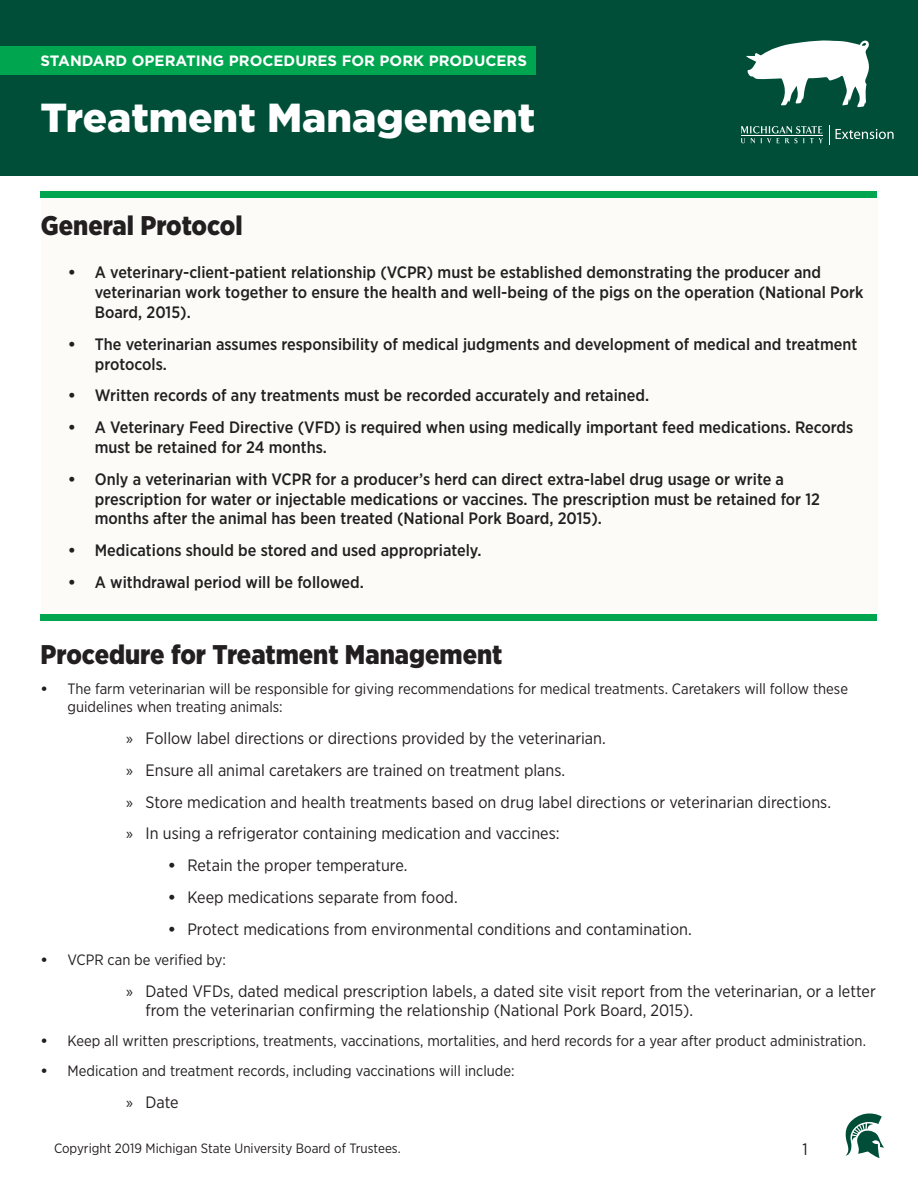
<style>
.page{position:relative;width:918px;height:1188px;background:#fff}
.page>*{position:absolute;margin:0;border:0;box-sizing:border-box;transform-origin:0 0}
.t1{font:900 40.5px "Gotham";color:#fff}
.t2{font:900 27px "Gotham Narrow";color:#231f20}
.t3{font:500 16.5px/19.8px "Gotham Narrow";color:#231f20}
.t4{font:16.5px/31.8px "Gotham Narrow";color:#231f20}
.t5{font:15px/18px "Gotham Narrow";color:#231f20}
.t6{font:700 15px "Gotham";color:#fff}
.t7{font:13.5px "Gotham Narrow";color:#231f20}
.s1{font-family:"Gotham";font-weight:700}
.s2{font-family:"Myriad Pro"}
</style>
<div class="page">
<svg style="left:845px;top:1113px;width:39px;height:45px"></svg>
<div style="left:0;top:0;width:918px;height:176px;background:#004e38"></div>
<div style="left:0;top:46px;width:536px;height:29px;background:#00a54f"></div>
<svg style="left:741px;top:126px;width:82px;height:17px"></svg>
<hr style="left:741px;top:135px;width:82px;height:1px;background:#fff">
<svg style="left:836px;top:129px;width:58px;height:10px"></svg>
<svg style="left:829px;top:125px;width:1px;height:20px"></svg>
<svg style="left:746px;top:40px;width:123px;height:67px"></svg>
<div style="left:41px;top:190px;width:837px;height:429px;background:#fcfbf7"></div>
<div style="left:40px;top:191px;width:838px;height:7px;background:#00a54f"></div>
<div style="left:40px;top:615px;width:838px;height:6px;background:#00a54f"></div>
<p class="t6" style="left:40px;top:51px;width:488px">STANDARD OPERATING PROCEDURES FOR PORK PRODUCERS</p>
<h1 class="t1" style="left:40px;top:90px;width:496px">Treatment Management</h1>
<h2 class="t2" style="left:41px;top:208px;width:203px">General Protocol</h2>
<p class="t3" style="left:95px;top:262px;width:770px;text-indent:-27px"><span class="s1">•</span> A veterinary-client-patient relationship (VCPR) must be established demonstrating the producer and veterinarian work together to ensure the health and well-being of the pigs on the operation (National Pork<br>Board, 2015).</p>
<p class="t3" style="left:95px;top:334px;width:764px;text-indent:-27px"><span class="s1">•</span> The veterinarian assumes responsibility of medical judgments and development of medical and treatment protocols.</p>
<p class="t3" style="left:68px;top:385px;width:583px"><span class="s1">•</span> Written records of any treatments must be recorded accurately and retained.</p>
<p class="t3" style="left:95px;top:417px;width:760px;text-indent:-27px"><span class="s1">•</span> A Veterinary Feed Directive (VFD) is required when using medically important feed medications. Records must be retained for 24 months.</p>
<p class="t3" style="left:95px;top:469px;width:727px;text-indent:-27px"><span class="s1">•</span> Only a veterinarian with VCPR for a producer’s herd can direct extra-label drug usage or write a prescription for water or injectable medications or vaccines. The prescription must be retained for 12 months after the animal has been treated (National Pork Board, 2015).</p>
<p class="t3" style="left:68px;top:540px;width:415px"><span class="s1">•</span> Medications should be stored and used appropriately.</p>
<p class="t3" style="left:68px;top:572px;width:297px"><span class="s1">•</span> A withdrawal period will be followed.</p>
<h2 class="t2" style="left:40px;top:637px;width:463px">Procedure for Treatment Management</h2>
<p class="t5" style="left:68px;top:680px;width:782px;text-indent:-27px"><span class="s1">•</span> The farm veterinarian will be responsible for giving recommendations for medical treatments. Caretakers will follow these guidelines when treating animals:</p>
<p class="t4" style="left:126px;top:722px;width:707px"><span class="s2">»</span> Follow label directions or directions provided by the veterinarian.<br><span class="s2">»</span> Ensure all animal caretakers are trained on treatment plans.<br><span class="s2">»</span> Store medication and health treatments based on drug label directions or veterinarian directions. <span class="s2">»</span> In using a refrigerator containing medication and vaccines:</p>
<p class="t4" style="left:168px;top:849px;width:241px"><span class="s1">•</span> Retain the proper temperature.</p>
<p class="t4" style="left:168px;top:881px;width:291px"><span class="s1">•</span> Keep medications separate from food.</p>
<p class="t4" style="left:168px;top:913px;width:525px"><span class="s1">•</span> Protect medications from environmental conditions and contamination.</p>
<p class="t5" style="left:40px;top:950px;width:187px"><span class="s1">•</span> VCPR can be verified by:</p>
<p class="t4" style="left:146px;top:981px;width:732px;line-height:19.8px;text-indent:-20px"><span class="s2">»</span> Dated VFDs, dated medical prescription labels, a dated site visit report from the veterinarian, or a letter from the veterinarian confirming the relationship (National Pork Board, 2015).</p>
<p class="t5" style="left:40px;top:1032px;width:827px"><span class="s1">•</span> Keep all written prescriptions, treatments, vaccinations, mortalities, and herd records for a year after product administration.</p>
<p class="t5" style="left:40px;top:1062px;width:476px"><span class="s1">•</span> Medication and treatment records, including vaccinations will include:</p>
<p class="t4" style="left:126px;top:1086px;width:54px"><span class="s2">»</span> Date</p>
<p class="t7" style="left:54px;top:1140px;width:348px">Copyright 2019 Michigan State University Board of Trustees.</p>
<p class="t4" style="left:802px;top:1133px;width:7px">1</p>
</div>
